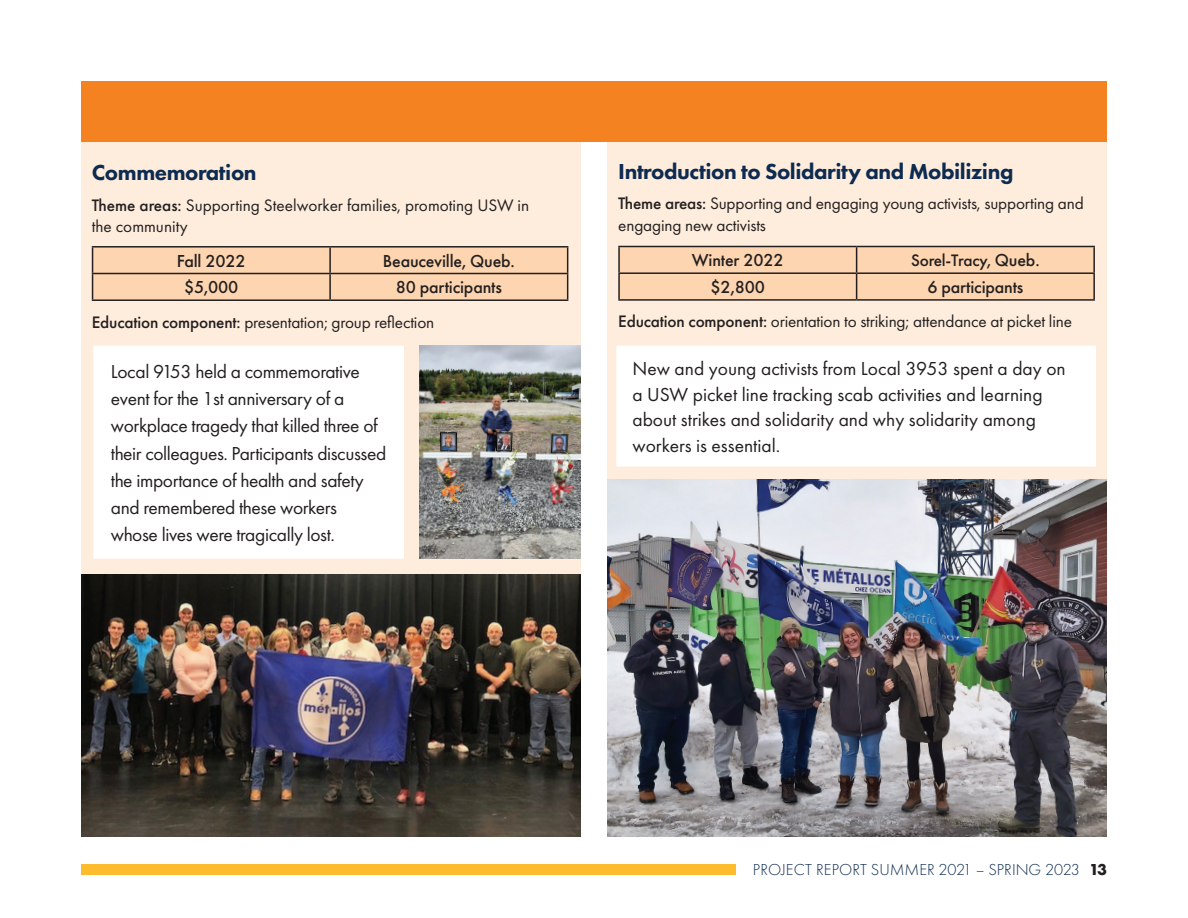
<style>
.page{position:relative;width:1188px;height:918px;background:#fff}
.page>*{position:absolute;margin:0;border:0;box-sizing:border-box;transform-origin:0 0}
.t1{font:800 22.5px "Futura PT";letter-spacing:-.02em;color:#0d2b51}
.t2{font:19.5px/27.2px "Futura PT";letter-spacing:-.02em;color:#231f20}
.t3{font:19.5px/25.3px "Futura PT";color:#231f20}
.t4{font:500 18px "Futura PT";letter-spacing:-.01em;color:#231f20}
.t5{font:17.25px/21.8px "Futura PT";letter-spacing:-.01em;color:#231f20}
.t6{font:500 17.25px "Futura PT";letter-spacing:-.01em;color:#231f20}
.t7{font:300 16.5px "Futura PT";color:#0d2b51}
.s1{font-weight:500}
.s2{font-size:18px}
.s3{font-weight:700;color:#231f20}
</style>
<div class="page">
<div style="left:81px;top:864px;width:654px;height:11px;background:#fdbb2e"></div>
<div style="left:81px;top:84px;width:499px;height:751px;background:#feeddc"></div>
<div style="left:608px;top:84px;width:499px;height:751px;background:#feeddc"></div>
<hr style="left:92px;top:246px;width:238px;height:2px;background:#231f20">
<hr style="left:330px;top:246px;width:238px;height:2px;background:#231f20">
<svg style="left:92px;top:247px;width:476px;height:52px;background:#f2cca9"></svg>
<hr style="left:92px;top:299px;width:238px;height:2px;background:#231f20">
<hr style="left:330px;top:299px;width:238px;height:2px;background:#231f20">
<div style="left:81px;top:81px;width:1026px;height:60px;background:#f58220"></div>
<hr style="left:618px;top:246px;width:239px;height:1px;background:#231f20">
<hr style="left:618px;top:247px;width:2px;height:25px;background:#231f20">
<hr style="left:857px;top:246px;width:238px;height:1px;background:#231f20">
<hr style="left:1093px;top:247px;width:2px;height:25px;background:#231f20">
<hr style="left:618px;top:272px;width:239px;height:2px;background:#231f20">
<hr style="left:618px;top:274px;width:2px;height:25px;background:#231f20">
<hr style="left:857px;top:272px;width:238px;height:2px;background:#231f20">
<svg style="left:619px;top:246px;width:475px;height:53px;background:#f0caa7"></svg>
<hr style="left:1093px;top:274px;width:2px;height:25px;background:#231f20">
<hr style="left:618px;top:299px;width:239px;height:2px;background:#231f20">
<hr style="left:857px;top:299px;width:238px;height:2px;background:#231f20">
<img style="left:420px;top:346px;width:160px;height:213px">
<img style="left:81px;top:574px;width:499px;height:263px">
<img style="left:608px;top:480px;width:499px;height:357px">
<div style="left:94px;top:346px;width:309px;height:212px;background:#fff"></div>
<div style="left:93px;top:346px;width:311px;height:213px;border:2px solid #fff"></div>
<div style="left:617px;top:346px;width:478px;height:120px;background:#fff"></div>
<div style="left:616px;top:346px;width:480px;height:121px;border:2px solid #fff"></div>
<h1 class="t1" style="left:92px;top:159px;width:166px">Commemoration</h1>
<p class="t5" style="left:92px;top:194px;width:439px"><span class="s1">Theme areas:</span> Supporting Steelworker families, promoting USW in the community</p>
<p class="t4" style="left:177px;top:250px;width:70px">Fall 2022</p>
<p class="t4" style="left:383px;top:250px;width:133px">Beauceville, Queb.</p>
<p class="t4" style="left:184px;top:276px;width:56px">$5,000</p>
<p class="t4" style="left:396px;top:276px;width:108px">80 participants</p>
<p class="t5" style="left:92px;top:311px;width:344px"><span class="s1">Education component:</span> presentation; group reflection</p>
<h1 class="t1" style="left:618px;top:157px;width:397px">Introduction to Solidarity and Mobilizing</h1>
<p class="t5" style="left:618px;top:193px;width:467px"><span class="s1">Theme areas:</span> Supporting and engaging young activists, supporting and engaging new activists</p>
<p class="t4" style="left:692px;top:249px;width:93px">Winter 2022</p>
<p class="t6" style="left:911px;top:250px;width:130px">Sorel-Tracy, <span class="s2">Queb.</span></p>
<p class="t4" style="left:711px;top:276px;width:56px">$2,800</p>
<p class="t4" style="left:927px;top:276px;width:98px">6 participants</p>
<p class="t5" style="left:618px;top:311px;width:455px"><span class="s1">Education component:</span> orientation to striking; attendance at picket line</p>
<p class="t2" style="left:111px;top:358px;width:277px">Local 9153 held a commemorative event for the 1st anniversary of a workplace tragedy that killed three of their colleagues. Participants discussed the importance of health and safety and remembered these workers whose lives were tragically lost.</p>
<p class="t3" style="left:632px;top:356px;width:435px">New and young activists from Local 3953 spent a day on a USW picket line tracking scab activities and learning about strikes and solidarity and why solidarity among workers is essential.</p>
<p class="t7" style="left:753px;top:860px;width:356px">PROJECT REPORT SUMMER 2021 – SPRING 2023 <span class="s3">13</span></p>
</div>
